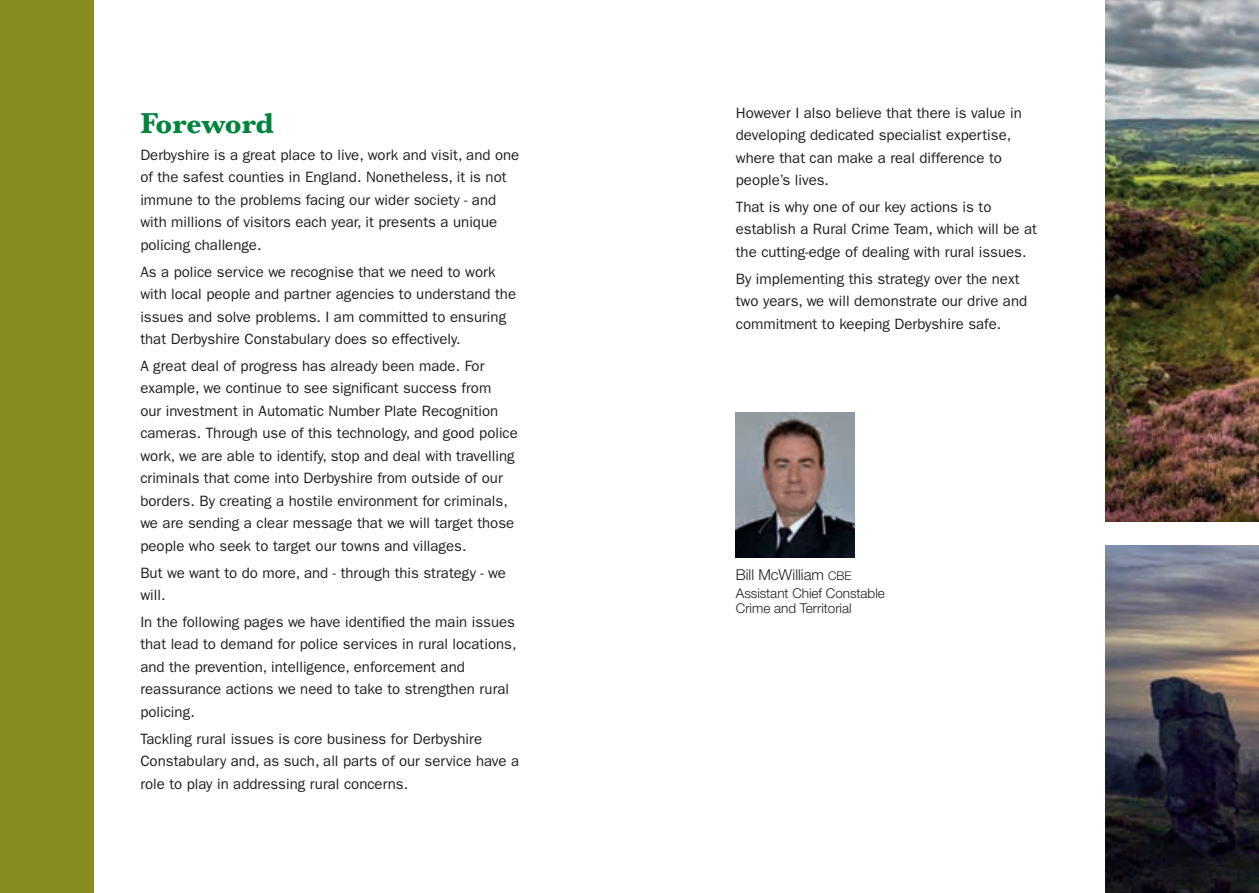
<style>
.page{position:relative;width:1259px;height:893px;background:#fff}
.page>*{position:absolute;margin:0;border:0;box-sizing:border-box;transform-origin:0 0}
.t1{font:700 30px "Baskerville";letter-spacing:-.02em;color:#00843d}
.t2{font:15px/22.5px "Franklin Gothic LT";color:#231f20}
.t3{font:300 15px "Helvetica Neue LT";color:#231f20}
.t4{font:300 13.5px/15px "Helvetica Neue LT";color:#231f20}
.s1{font-size:12px}
</style>
<div class="page">
<div style="left:0;top:0;width:94px;height:893px;background:#888b1e"></div>
<img style="left:736px;top:412px;width:119px;height:145px">
<img style="left:1106px;top:0;width:153px;height:522px">
<img style="left:1106px;top:545px;width:153px;height:348px">
<h1 class="t1" style="left:140px;top:103px;width:135px">Foreword</h1>
<p class="t2" style="left:140px;top:144px;width:380px">Derbyshire is a great place to live, work and visit, and one of the safest counties in England. Nonetheless, it is not immune to the problems facing our wider society - and with millions of visitors each year, it presents a unique policing challenge.</p>
<p class="t2" style="left:140px;top:260px;width:377px">As a police service we recognise that we need to work with local people and partner agencies to understand the issues and solve problems. I am committed to ensuring that Derbyshire Constabulary does so effectively.</p>
<p class="t2" style="left:140px;top:355px;width:379px">A great deal of progress has already been made. For example, we continue to see significant success from<br>our investment in Automatic Number Plate Recognition cameras. Through use of this technology, and good police work, we are able to identify, stop and deal with travelling criminals that come into Derbyshire from outside of our borders. By creating a hostile environment for criminals, we are sending a clear message that we will target those people who seek to target our towns and villages.</p>
<p class="t2" style="left:140px;top:561px;width:367px">But we want to do more, and - through this strategy - we will.</p>
<p class="t2" style="left:140px;top:611px;width:378px">In the following pages we have identified the main issues that lead to demand for police services in rural locations, and the prevention, intelligence, enforcement and reassurance actions we need to take to strengthen rural policing.</p>
<p class="t2" style="left:140px;top:727px;width:380px">Tackling rural issues is core business for Derbyshire<br>Constabulary and, as such, all parts of our service have a role to play in addressing rural concerns.</p>
<p class="t2" style="left:736px;top:101px;width:287px">However I also believe that there is value in developing dedicated specialist expertise, where that can make a real difference to people’s lives.</p>
<p class="t2" style="left:736px;top:196px;width:303px">That is why one of our key actions is to establish a Rural Crime Team, which will be at the cutting-edge of dealing with rural issues.</p>
<p class="t2" style="left:736px;top:267px;width:293px">By implementing this strategy over the next two years, we will demonstrate our drive and commitment to keeping Derbyshire safe.</p>
<p class="t3" style="left:736px;top:565px;width:117px">Bill McWilliam <span class="s1">CBE</span></p>
<p class="t4" style="left:736px;top:586px;width:150px">Assistant Chief Constable<br>Crime and Territorial</p>
</div>
